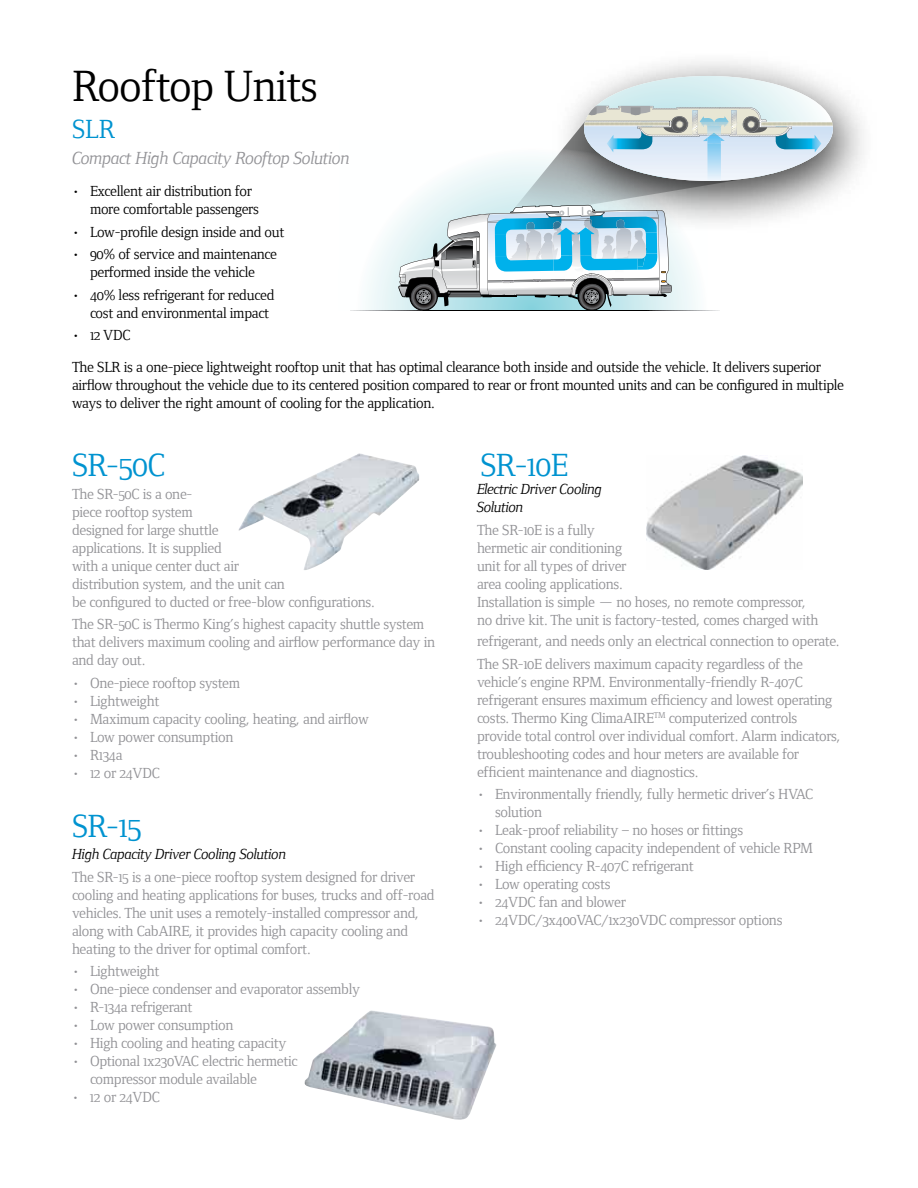
<style>
.page{position:relative;width:918px;height:1188px;background:#fff}
.page>*{position:absolute;margin:0;border:0;box-sizing:border-box;transform-origin:0 0}
.t1{font:45px "Foundry Form Serif Book OSF";letter-spacing:-.02em;color:#000}
.t2{font:33px "Foundry Form Serif Book OSF";letter-spacing:-.02em;color:#0093d0}
.t3{font:27px "Foundry Form Serif Book OSF";color:#0093d0}
.t4{font:italic 18px "Foundry Form Serif";letter-spacing:-.02em;color:#919195}
.t5{font:15px/18px "Foundry Form Serif Book OSF";letter-spacing:-.02em;color:#919195}
.t6{font:15px/18px "Foundry Form Serif Book OSF";letter-spacing:-.02em;color:#000}
.t7{font:italic 15px/18px "Foundry Form Serif";letter-spacing:-.02em;color:#000}
</style>
<div class="page">
<svg style="left:367px;top:222px;width:31px;height:88px"></svg>
<svg style="left:350px;top:310px;width:370px;height:1px"></svg>
<div style="left:552px;top:49px;width:326px;height:185px;background:#000;opacity:.75"></div>
<svg style="left:398px;top:76px;width:435px;height:234px"></svg>
<img style="left:766px;top:122px;width:67px;height:2px">
<img style="left:238px;top:453px;width:181px;height:117px">
<img style="left:304px;top:1010px;width:192px;height:110px">
<img style="left:647px;top:455px;width:155px;height:114px">
<h1 class="t1" style="left:72px;top:61px;width:247px">Rooftop Units</h1>
<h3 class="t3" style="left:72px;top:114px;width:45px">SLR</h3>
<p class="t4" style="left:72px;top:148px;width:279px">Compact High Capacity Rooftop Solution</p>
<p class="t6" style="left:90px;top:182px;width:170px;text-indent:-18px">• Excellent air distribution for more comfortable passengers</p>
<p class="t6" style="left:72px;top:223px;width:214px">• Low-profile design inside and out</p>
<p class="t6" style="left:72px;top:245px;width:207px;text-align:center">• 90% of service and maintenance performed inside the vehicle</p>
<p class="t6" style="left:90px;top:286px;width:186px;text-indent:-18px">• 40% less refrigerant for reduced cost and environmental impact</p>
<p class="t6" style="left:72px;top:319px;width:750px;line-height:32.1px">• 12 VDC<br>The SLR is a one-piece lightweight rooftop unit that has optimal clearance both inside and outside the vehicle. It delivers superior</p>
<p class="t6" style="left:72px;top:376px;width:774px">airflow throughout the vehicle due to its centered position compared to rear or front mounted units and can be configured in multiple ways to deliver the right amount of cooling for the application.</p>
<h2 class="t2" style="left:72px;top:447px;width:95px">SR-50C</h2>
<p class="t5" style="left:72px;top:485px;width:304px">The SR-50C is a one-<br>piece rooftop system<br>designed for large shuttle<br>applications. It is supplied<br>with a unique center duct air<br>distribution system, and the unit can<br>be configured to ducted or free-blow configurations.</p>
<p class="t5" style="left:72px;top:615px;width:365px">The SR-50C is Thermo King’s highest capacity shuttle system that delivers maximum cooling and airflow performance day in and day out.</p>
<p class="t5" style="left:72px;top:674px;width:170px">• One-piece rooftop system</p>
<p class="t5" style="left:72px;top:692px;width:89px">• Lightweight</p>
<p class="t5" style="left:72px;top:710px;width:298px">• Maximum capacity cooling, heating, and airflow</p>
<p class="t5" style="left:72px;top:728px;width:163px">• Low power consumption</p>
<p class="t5" style="left:72px;top:746px;width:52px">• R134a</p>
<p class="t5" style="left:72px;top:764px;width:89px">• 12 or 24VDC</p>
<h2 class="t2" style="left:72px;top:808px;width:71px">SR-15</h2>
<p class="t7" style="left:72px;top:845px;width:216px">High Capacity Driver Cooling Solution</p>
<p class="t5" style="left:72px;top:868px;width:364px">The SR-15 is a one-piece rooftop system designed for driver cooling and heating applications for buses, trucks and off-road vehicles. The unit uses a remotely-installed compressor and, along with CabAIRE, it provides high capacity cooling and heating to the driver for optimal comfort.</p>
<p class="t5" style="left:72px;top:962px;width:89px">• Lightweight</p>
<p class="t5" style="left:72px;top:980px;width:290px">• One-piece condenser and evaporator assembly</p>
<p class="t5" style="left:72px;top:998px;width:122px">• R-134a refrigerant</p>
<p class="t5" style="left:72px;top:1016px;width:163px">• Low power consumption</p>
<p class="t5" style="left:72px;top:1034px;width:216px">• High cooling and heating capacity</p>
<p class="t5" style="left:90px;top:1052px;width:209px;text-indent:-18px">• Optional 1x230VAC electric hermetic compressor module available</p>
<p class="t5" style="left:72px;top:1088px;width:89px">• 12 or 24VDC</p>
<h2 class="t2" style="left:480px;top:447px;width:89px">SR-10E</h2>
<p class="t7" style="left:477px;top:480px;width:127px">Electric Driver Cooling<br>Solution</p>
<p class="t5" style="left:477px;top:521px;width:343px">The SR-10E is a fully<br>hermetic air conditioning<br>unit for all types of driver<br>area cooling applications.<br>Installation is simple — no hoses, no remote compressor, no drive kit. The unit is factory-tested, comes charged with</p>
<p class="t5" style="left:477px;top:630px;width:364px;line-height:22.5px">refrigerant, and needs only an electrical connection to operate.<br>The SR-10E delivers maximum capacity regardless of the</p>
<p class="t5" style="left:477px;top:673px;width:365px">vehicle’s engine RPM. Environmentally-friendly R-407C refrigerant ensures maximum efficiency and lowest operating costs. Thermo King ClimaAIRE<sup>TM</sup> computerized controls provide total control over individual comfort. Alarm indicators, troubleshooting codes and hour meters are available for efficient maintenance and diagnostics.</p>
<p class="t5" style="left:495px;top:785px;width:320px;text-indent:-18px">• Environmentally friendly, fully hermetic driver’s HVAC solution</p>
<p class="t5" style="left:477px;top:821px;width:268px">• Leak-proof reliability – no hoses or fittings</p>
<p class="t5" style="left:477px;top:839px;width:338px">• Constant cooling capacity independent of vehicle RPM</p>
<p class="t5" style="left:477px;top:857px;width:218px">• High efficiency R-407C refrigerant</p>
<p class="t5" style="left:477px;top:875px;width:135px">• Low operating costs</p>
<p class="t5" style="left:477px;top:893px;width:150px">• 24VDC fan and blower</p>
<p class="t5" style="left:477px;top:911px;width:307px">• 24VDC/3x400VAC/1x230VDC compressor options</p>
</div>
